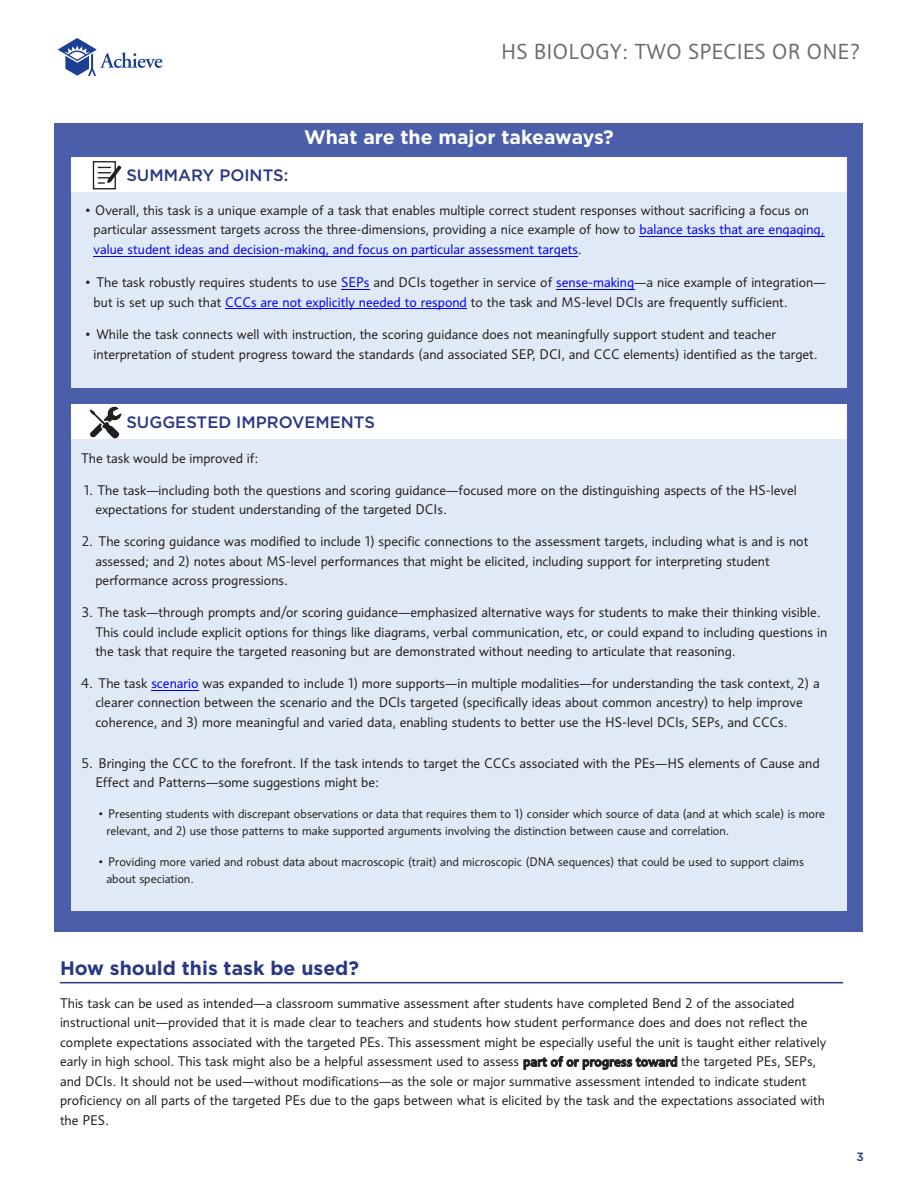
<style>
.page{position:relative;width:918px;height:1188px;background:#fff}
.page>*{position:absolute;margin:0;border:0;box-sizing:border-box;transform-origin:0 0}
.t1{font:21px "Informa Pro";color:#6b6b6b}
.t2{font:700 19.5px "Gotham";color:#fff}
.t3{font:700 19.5px "Gotham";color:#283884}
.t4{font:500 16.5px "Gotham";color:#283884}
.t5{font:13.5px/19.5px "Informa Pro";color:#231f20}
.t6{font:12px/17.4px "Informa Pro";color:#231f20}
.t7{font:500 12px "Gotham";color:#283884}
.s1{font-family:"Benton Sans Condensed";font-weight:500}
.s2{color:#00f}
.s3{font-weight:500}
</style>
<div class="page">
<div style="left:55px;top:123px;width:808px;height:809px;background:#4b5eaa"></div>
<div style="left:71px;top:157px;width:776px;height:35px;background:#fff"></div>
<div style="left:71px;top:192px;width:776px;height:195px;background:#e0eaf6"></div>
<hr style="left:225px;top:308px;width:242px;height:1px;background:#00f">
<hr style="left:556px;top:289px;width:78px;height:1px;background:#00f">
<svg style="left:341px;top:289px;width:29px;height:1px"></svg>
<hr style="left:94px;top:256px;width:484px;height:1px;background:#00f">
<hr style="left:640px;top:236px;width:185px;height:1px;background:#00f">
<svg style="left:93px;top:161px;width:28px;height:28px"></svg>
<div style="left:71px;top:404px;width:776px;height:36px;background:#fff"></div>
<div style="left:71px;top:440px;width:776px;height:471px;background:#e0eaf6"></div>
<hr style="left:151px;top:690px;width:48px;height:1px;background:#00f">
<svg style="left:90px;top:407px;width:31px;height:31px"></svg>
<hr style="left:60px;top:982px;width:783px;height:1px;background:#283884">
<img style="left:57px;top:38px;width:106px;height:38px">
<h1 class="t1" style="left:501px;top:39px;width:361px">HS BIOLOGY: TWO SPECIES OR ONE?</h1>
<h2 class="t2" style="left:304px;top:124px;width:311px">What are the major takeaways?</h2>
<p class="t4" style="left:126px;top:165px;width:163px">SUMMARY POINTS:</p>
<p class="t5" style="left:94px;top:201px;width:733px;text-indent:-9px"><span class="s1">•</span> Overall, this task is a unique example of a task that enables multiple correct student responses without sacrificing a focus on particular assessment targets across the three-dimensions, providing a nice example of how to <span class="s2">balance tasks that are engaging, value student ideas and decision-making, and focus on particular assessment targets</span>.</p>
<p class="t5" style="left:94px;top:273px;width:734px;text-indent:-9px"><span class="s1">•</span> The task robustly requires students to use <span class="s2">SEPs</span> and DCIs together in service of <span class="s2">sense-making</span>—a nice example of integration— but is set up such that <span class="s2">CCCs are not explicitly needed to respond</span> to the task and MS-level DCIs are frequently sufficient.</p>
<p class="t5" style="left:94px;top:325px;width:726px;text-indent:-9px"><span class="s1">•</span> While the task connects well with instruction, the scoring guidance does not meaningfully support student and teacher interpretation of student progress toward the standards (and associated SEP, DCI, and CCC elements) identified as the target.</p>
<p class="t4" style="left:126px;top:412px;width:250px">SUGGESTED IMPROVEMENTS</p>
<p class="t5" style="left:81px;top:448px;width:179px">The task would be improved if:</p>
<p class="t5" style="left:95px;top:480px;width:703px;text-indent:-12px">1. The task—including both the questions and scoring guidance—focused more on the distinguishing aspects of the HS-level expectations for student understanding of the targeted DCIs.</p>
<p class="t5" style="left:95px;top:532px;width:715px;text-indent:-13px">2. The scoring guidance was modified to include 1) specific connections to the assessment targets, including what is and is not assessed; and 2) notes about MS-level performances that might be elicited, including support for interpreting student performance across progressions.</p>
<p class="t5" style="left:95px;top:603px;width:733px;text-indent:-14px">3. The task—through prompts and/or scoring guidance—emphasized alternative ways for students to make their thinking visible.<br>This could include explicit options for things like diagrams, verbal communication, etc, or could expand to including questions in the task that require the targeted reasoning but are demonstrated without needing to articulate that reasoning.</p>
<p class="t5" style="left:95px;top:674px;width:726px;text-indent:-14px">4. The task <span class="s2">scenario</span> was expanded to include 1) more supports—in multiple modalities—for understanding the task context, 2) a clearer connection between the scenario and the DCIs targeted (specifically ideas about common ancestry) to help improve coherence, and 3) more meaningful and varied data, enabling students to better use the HS-level DCIs, SEPs, and CCCs.</p>
<p class="t5" style="left:95px;top:753px;width:726px;text-indent:-13px">5. Bringing the CCC to the forefront. If the task intends to target the CCCs associated with the PEs—HS elements of Cause and<br>Effect and Patterns—some suggestions might be:</p>
<p class="t6" style="left:106px;top:805px;width:720px;text-indent:-8px"><span class="s1">•</span> Presenting students with discrepant observations or data that requires them to 1) consider which source of data (and at which scale) is more relevant, and 2) use those patterns to make supported arguments involving the distinction between cause and correlation.</p>
<p class="t6" style="left:106px;top:853px;width:699px;text-indent:-8px"><span class="s1">•</span> Providing more varied and robust data about macroscopic (trait) and microscopic (DNA sequences) that could be used to support claims about speciation.</p>
<h2 class="t3" style="left:60px;top:955px;width:301px">How should this task be used?</h2>
<p class="t5" style="left:60px;top:993px;width:768px">This task can be used as intended—a classroom summative assessment after students have completed Bend 2 of the associated instructional unit—provided that it is made clear to teachers and students how student performance does and does not reflect the complete expectations associated with the targeted PEs. This assessment might be especially useful the unit is taught either relatively early in high school. This task might also be a helpful assessment used to assess <span class="s3">part of or progress toward</span> the targeted PEs, SEPs, and DCIs. It should not be used—without modifications—as the sole or major summative assessment intended to indicate student proficiency on all parts of the targeted PEs due to the gaps between what is elicited by the task and the expectations associated with the PES.</p>
<p class="t7" style="left:857px;top:1149px;width:9px">3</p>
</div>
